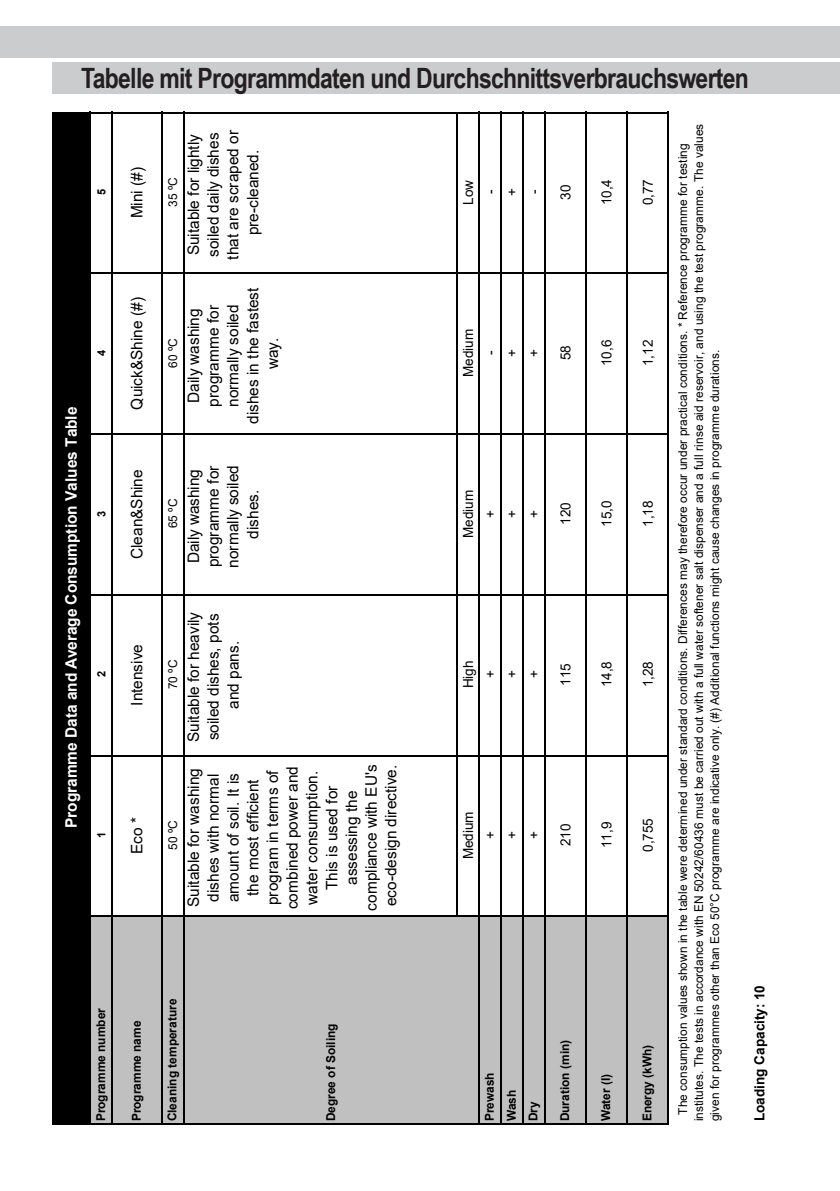
<style>
.page{position:relative;width:840px;height:1191px;background:#fff}
.page>*{position:absolute;margin:0;border:0;box-sizing:border-box;transform-origin:0 0}
.Ana_Baslik{font:700 28px "Arial Narrow";letter-spacing:-.025em;color:#231f20}
.t1{font:15.8px/19.8px "Arial";letter-spacing:-.005em;color:#000;text-align:center}
.t2{font:700 15.8px "Arial";letter-spacing:-.005em;color:#fff}
.t3{font:14px "Arial";letter-spacing:-.005em;color:#000}
.t4{font:700 14px "Arial";color:#000}
.t5{font:12.2px/16px "Arial";letter-spacing:.005em;color:#000}
.t6{font:700 12.2px/21.8px "Arial";letter-spacing:.005em;color:#000}
.t7{font:700 11.4px "Arial";color:#000}
</style>
<div class="page">
<div style="left:54px;top:112px;width:37px;height:1011px;background:#000"></div>
<div style="left:90px;top:916px;width:22px;height:207px;background:#c0c0c0"></div>
<div style="left:112px;top:916px;width:556px;height:207px;background:#c0c0c0"></div>
<hr style="left:52px;top:1123px;width:617px;height:1px;background:#000">
<hr style="left:91px;top:915px;width:578px;height:2px;background:#000">
<hr style="left:91px;top:754px;width:578px;height:2px;background:#000">
<hr style="left:91px;top:594px;width:578px;height:1px;background:#000">
<hr style="left:91px;top:433px;width:578px;height:2px;background:#000">
<hr style="left:91px;top:272px;width:578px;height:2px;background:#000">
<hr style="left:91px;top:112px;width:578px;height:1px;background:#000">
<hr style="left:52px;top:112px;width:2px;height:1011px;background:#000">
<hr style="left:90px;top:112px;width:1px;height:1011px;background:#000">
<hr style="left:111px;top:112px;width:2px;height:1011px;background:#000">
<hr style="left:161px;top:112px;width:2px;height:1011px;background:#000">
<hr style="left:183px;top:112px;width:1px;height:1011px;background:#000">
<hr style="left:456px;top:112px;width:2px;height:803px;background:#000">
<hr style="left:478px;top:112px;width:2px;height:1011px;background:#000">
<hr style="left:500px;top:112px;width:1px;height:1011px;background:#000">
<hr style="left:522px;top:112px;width:1px;height:1011px;background:#000">
<hr style="left:543px;top:112px;width:2px;height:1011px;background:#000">
<hr style="left:585px;top:112px;width:1px;height:1011px;background:#000">
<hr style="left:626px;top:112px;width:1px;height:1011px;background:#000">
<hr style="left:667px;top:112px;width:2px;height:1011px;background:#000">
<div style="left:53px;top:62px;width:786px;height:32px;background:#cbccce"></div>
<div style="left:0;top:26px;width:839px;height:32px;background:#cbccce"></div>
<p class="Ana_Baslik" style="left:81px;top:57px;width:669px">Tabelle mit Programmdaten und Durchschnittsverbrauchswerten</p>
<p class="t7" style="left:93px;top:195px;width:8px;rotate:-90deg">5</p>
<p class="t7" style="left:93px;top:356px;width:8px;rotate:-90deg">4</p>
<p class="t2" style="left:60px;top:828px;width:423px;rotate:-90deg">Programme Data and Average Consumption Values Table</p>
<p class="t7" style="left:93px;top:517px;width:8px;rotate:-90deg">3</p>
<p class="t7" style="left:93px;top:677px;width:8px;rotate:-90deg">2</p>
<p class="t7" style="left:93px;top:838px;width:8px;rotate:-90deg">1</p>
<p class="t1" style="left:127px;top:218px;width:53px;rotate:-90deg">Mini (#)</p>
<p class="t1" style="left:127px;top:409px;width:114px;rotate:-90deg">Quick&amp;Shine (#)</p>
<p class="t1" style="left:127px;top:559px;width:91px;rotate:-90deg">Clean&amp;Shine</p>
<p class="t1" style="left:127px;top:706px;width:63px;rotate:-90deg">Intensive</p>
<p class="t1" style="left:127px;top:854px;width:38px;rotate:-90deg">Eco *</p>
<p class="t5" style="left:165px;top:207px;width:31px;rotate:-90deg">35 ºC</p>
<p class="t1" style="left:183px;top:260px;width:131px;rotate:-90deg">Suitable for lightly soiled daily dishes that are scraped or pre-cleaned.</p>
<p class="t5" style="left:165px;top:368px;width:31px;rotate:-90deg">60 ºC</p>
<p class="t1" style="left:183px;top:424px;width:138px;rotate:-90deg">Daily washing programme for normally soiled dishes in the fastest way.</p>
<p class="t5" style="left:165px;top:528px;width:31px;rotate:-90deg">65 ºC</p>
<p class="t1" style="left:183px;top:567px;width:104px;rotate:-90deg">Daily washing programme for normally soiled dishes.</p>
<p class="t5" style="left:165px;top:689px;width:31px;rotate:-90deg">70 ºC</p>
<p class="t5" style="left:165px;top:850px;width:31px;rotate:-90deg">50 ºC</p>
<p class="t1" style="left:183px;top:742px;width:131px;rotate:-90deg">Suitable for heavily soiled dishes, pots and pans.</p>
<p class="t1" style="left:183px;top:910px;width:147px;rotate:-90deg">Suitable for washing dishes with normal amount of soil. It is the most efficient program in terms of combined power and water consumption.<br>This is used for assessing the compliance with EU's eco-design directive.</p>
<p class="t6" style="left:90px;top:1121px;width:115px;rotate:-90deg">Programme number</p>
<p class="t6" style="left:125px;top:1121px;width:102px;rotate:-90deg">Programme name</p>
<p class="t6" style="left:161px;top:1121px;width:124px;rotate:-90deg">Cleaning temperature</p>
<p class="t6" style="left:320px;top:1121px;width:100px;rotate:-90deg">Degree of Soiling</p>
<p class="t3" style="left:458px;top:205px;width:26px;rotate:-90deg">Low</p>
<p class="t3" style="left:480px;top:194px;width:6px;rotate:-90deg">-</p>
<p class="t3" style="left:502px;top:196px;width:9px;rotate:-90deg">+</p>
<p class="t3" style="left:524px;top:194px;width:6px;rotate:-90deg">-</p>
<p class="t3" style="left:555px;top:200px;width:17px;rotate:-90deg">30</p>
<p class="t3" style="left:458px;top:377px;width:49px;rotate:-90deg">Medium</p>
<p class="t3" style="left:480px;top:355px;width:6px;rotate:-90deg">-</p>
<p class="t3" style="left:502px;top:357px;width:9px;rotate:-90deg">+</p>
<p class="t3" style="left:524px;top:357px;width:9px;rotate:-90deg">+</p>
<p class="t3" style="left:555px;top:360px;width:17px;rotate:-90deg">58</p>
<p class="t3" style="left:458px;top:537px;width:49px;rotate:-90deg">Medium</p>
<p class="t3" style="left:480px;top:517px;width:9px;rotate:-90deg">+</p>
<p class="t3" style="left:502px;top:517px;width:9px;rotate:-90deg">+</p>
<p class="t3" style="left:524px;top:517px;width:9px;rotate:-90deg">+</p>
<p class="t3" style="left:555px;top:525px;width:24px;rotate:-90deg">120</p>
<p class="t3" style="left:458px;top:688px;width:29px;rotate:-90deg">High</p>
<p class="t3" style="left:480px;top:678px;width:9px;rotate:-90deg">+</p>
<p class="t3" style="left:502px;top:678px;width:9px;rotate:-90deg">+</p>
<p class="t3" style="left:524px;top:678px;width:9px;rotate:-90deg">+</p>
<p class="t3" style="left:555px;top:685px;width:24px;rotate:-90deg">115</p>
<p class="t3" style="left:458px;top:859px;width:49px;rotate:-90deg">Medium</p>
<p class="t3" style="left:480px;top:839px;width:9px;rotate:-90deg">+</p>
<p class="t3" style="left:502px;top:839px;width:9px;rotate:-90deg">+</p>
<p class="t3" style="left:524px;top:839px;width:9px;rotate:-90deg">+</p>
<p class="t3" style="left:555px;top:846px;width:24px;rotate:-90deg">210</p>
<p class="t6" style="left:478px;top:1121px;width:51px;rotate:-90deg">Prewash<br>Wash<br>Dry</p>
<p class="t6" style="left:553px;top:1121px;width:83px;rotate:-90deg">Duration (min)</p>
<p class="t3" style="left:596px;top:205px;width:28px;rotate:-90deg">10,4</p>
<p class="t3" style="left:596px;top:366px;width:28px;rotate:-90deg">10,6</p>
<p class="t3" style="left:596px;top:527px;width:28px;rotate:-90deg">15,0</p>
<p class="t3" style="left:596px;top:687px;width:28px;rotate:-90deg">14,8</p>
<p class="t3" style="left:596px;top:848px;width:28px;rotate:-90deg">11,9</p>
<p class="t6" style="left:595px;top:1121px;width:49px;rotate:-90deg">Water (I)</p>
<p class="t3" style="left:637px;top:205px;width:28px;rotate:-90deg">0,77</p>
<p class="t3" style="left:637px;top:366px;width:28px;rotate:-90deg">1,12</p>
<p class="t3" style="left:637px;top:527px;width:28px;rotate:-90deg">1,18</p>
<p class="t3" style="left:637px;top:687px;width:28px;rotate:-90deg">1,28</p>
<p class="t3" style="left:637px;top:852px;width:35px;rotate:-90deg">0,755</p>
<p class="t6" style="left:636px;top:1121px;width:78px;rotate:-90deg">Energy (kWh)</p>
<p class="t5" style="left:674px;top:1121px;width:999px;text-indent:7px;rotate:-90deg">The consumption values shown in the table were determined under standard conditions. Differences may therefore occur under practical conditions. * Reference programme for testing institutes. The tests in accordance with EN 50242/60436 must be carried out with a full water softener salt dispenser and a full rinse aid reservoir, and using the test programme. The values given for programmes other than Eco 50°C programme are indicative only. (#) Additional functions might cause changes in programme durations.</p>
<p class="t4" style="left:749px;top:1121px;width:137px;rotate:-90deg">Loading Capacity: 10</p>
</div>
